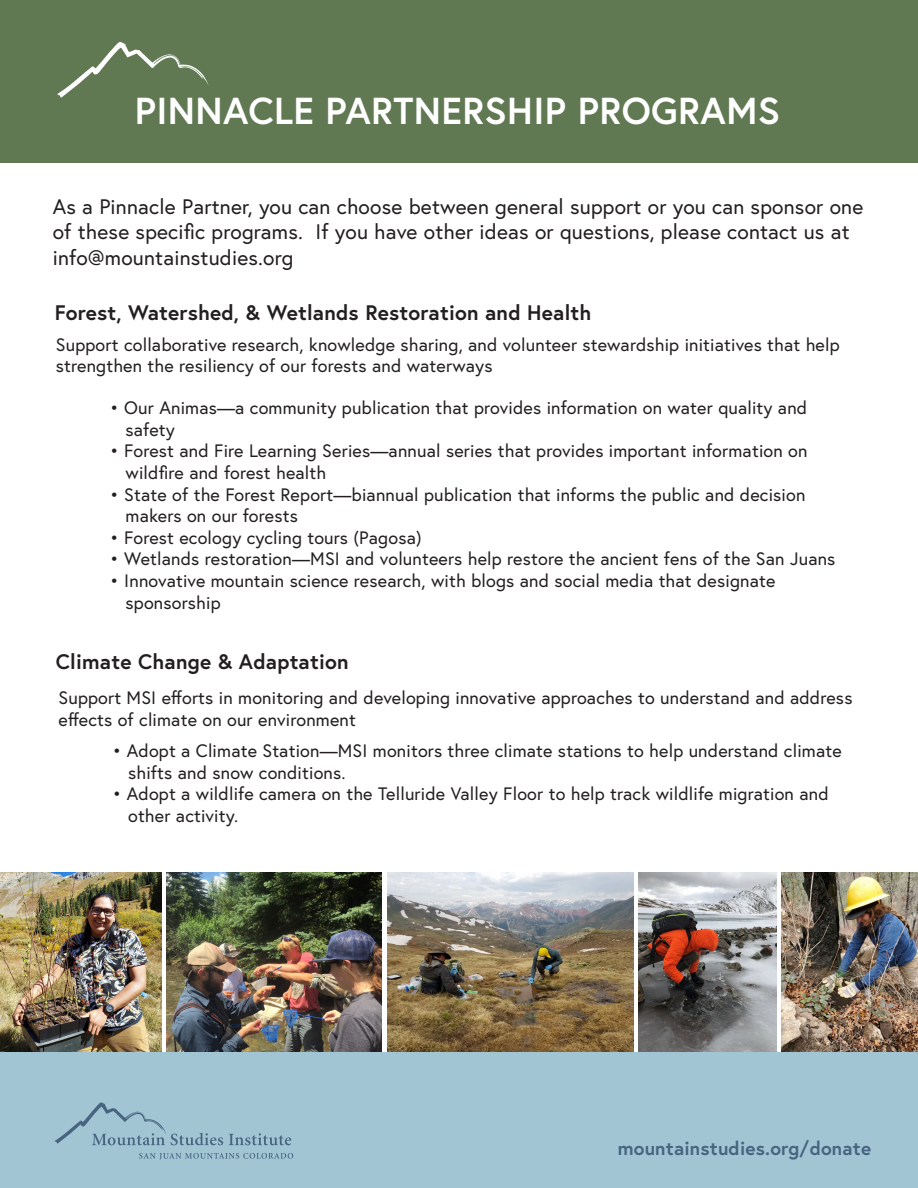
<style>
.page{position:relative;width:918px;height:1188px;background:#fff}
.page>*{position:absolute;margin:0;border:0;box-sizing:border-box;transform-origin:0 0}
.t1{font:700 37.5px "Europa";letter-spacing:.01em;color:#fff}
.t2{font:21px/25.2px "Europa";letter-spacing:.01em;color:#231f20}
.t3{font:700 21px "Europa";letter-spacing:.01em;color:#231f20}
.t4{font:700 19.05px "Europa";letter-spacing:.01em;color:#476480}
.t5{font:18px/21.6px "Europa";letter-spacing:.01em;color:#231f20}
</style>
<div class="page">
<img style="left:781px;top:873px;width:137px;height:179px">
<img style="left:387px;top:873px;width:247px;height:179px">
<img style="left:167px;top:873px;width:214px;height:179px">
<img style="left:0;top:873px;width:161px;height:179px">
<img style="left:638px;top:873px;width:138px;height:179px">
<div style="left:0;top:1052px;width:918px;height:136px;background:#a2c5d4"></div>
<div style="left:0;top:0;width:918px;height:162px;background:#607953"></div>
<svg style="left:229px;top:1133px;width:62px;height:12px"></svg>
<svg style="left:55px;top:1102px;width:168px;height:43px"></svg>
<svg style="left:139px;top:1153px;width:154px;height:7px"></svg>
<svg style="left:57px;top:42px;width:152px;height:56px"></svg>
<h1 class="t1" style="left:135px;top:86px;width:647px">PINNACLE PARTNERSHIP PROGRAMS</h1>
<p class="t2" style="left:53px;top:194px;width:812px">As a Pinnacle Partner, you can choose between general support or you can sponsor one of these specific programs. If you have other ideas or questions, please contact us at info@mountainstudies.org</p>
<p class="t3" style="left:55px;top:298px;width:538px">Forest, Watershed, &amp; Wetlands Restoration and Health</p>
<p class="t5" style="left:56px;top:333px;width:785px">Support collaborative research, knowledge sharing, and volunteer stewardship initiatives that help strengthen the resiliency of our forests and waterways</p>
<p class="t5" style="left:126px;top:397px;width:683px;text-indent:-16px">• Our Animas—a community publication that provides information on water quality and safety</p>
<p class="t5" style="left:126px;top:440px;width:683px;text-indent:-16px">• Forest and Fire Learning Series—annual series that provides important information on wildfire and forest health</p>
<p class="t5" style="left:126px;top:483px;width:681px;text-indent:-16px">• State of the Forest Report—biannual publication that informs the public and decision makers on our forests</p>
<p class="t5" style="left:110px;top:526px;width:313px">• Forest ecology cycling tours (Pagosa)</p>
<p class="t5" style="left:110px;top:548px;width:727px">• Wetlands restoration—MSI and volunteers help restore the ancient fens of the San Juans</p>
<p class="t5" style="left:126px;top:570px;width:651px;text-indent:-16px">• Innovative mountain science research, with blogs and social media that designate sponsorship</p>
<p class="t3" style="left:56px;top:648px;width:294px">Climate Change &amp; Adaptation</p>
<p class="t5" style="left:58px;top:687px;width:796px">Support MSI efforts in monitoring and developing innovative approaches to understand and address effects of climate on our environment</p>
<p class="t5" style="left:128px;top:740px;width:715px;text-indent:-16px">• Adopt a Climate Station—MSI monitors three climate stations to help understand climate shifts and snow conditions.</p>
<p class="t5" style="left:128px;top:783px;width:702px;text-indent:-16px">• Adopt a wildlife camera on the Telluride Valley Floor to help track wildlife migration and other activity.</p>
<p class="t4" style="left:618px;top:1136px;width:255px">mountainstudies.org/donate</p>
</div>
